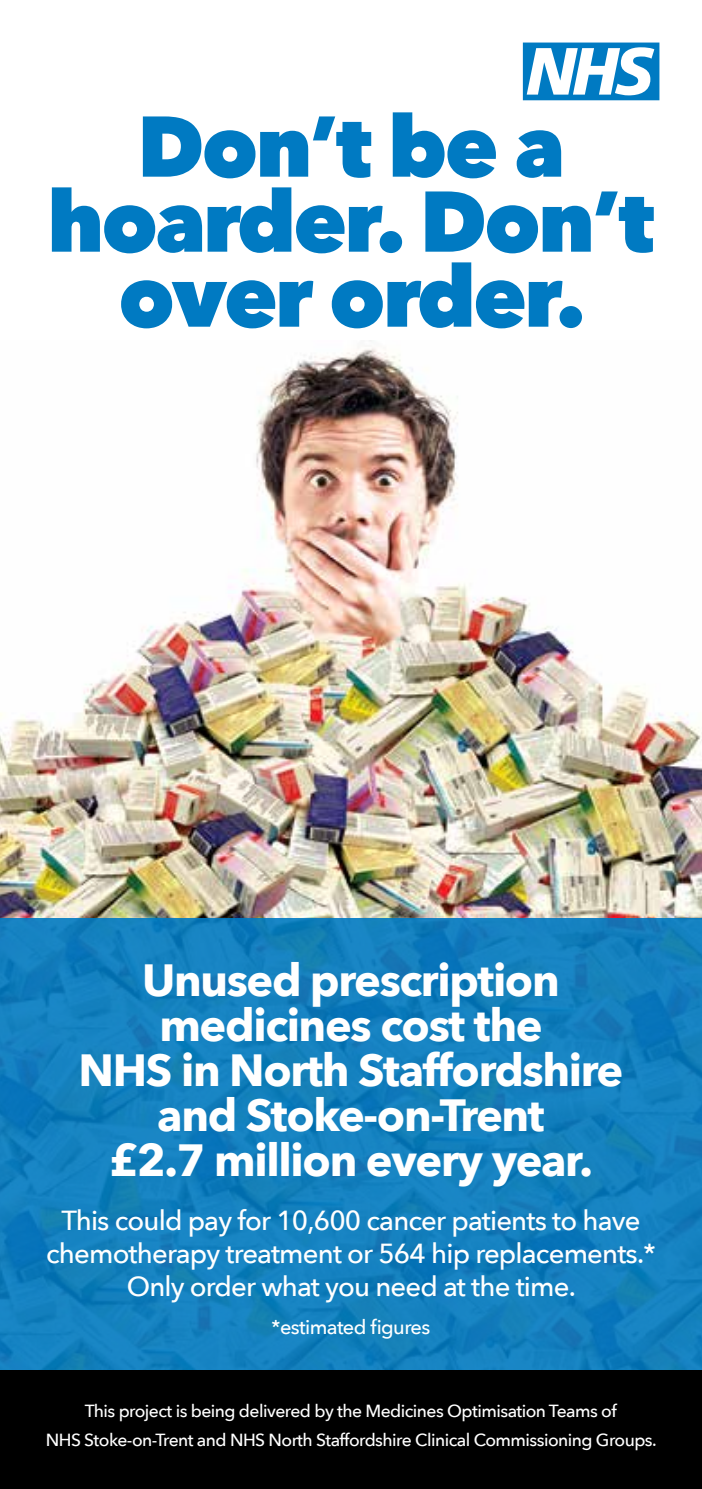
<style>
.page{position:relative;width:702px;height:1489px;background:#fff}
.page>*{position:absolute;margin:0;border:0;box-sizing:border-box;transform-origin:0 0}
.t1{font:800 85px/75px "Avenir Next";letter-spacing:-.03em;color:#007ac2;text-align:center}
.t2{font:700 45px/45px "Avenir Next";letter-spacing:-.03em;color:#fff;text-align:center}
.t3{font:500 27.5px/33px "Avenir Next";letter-spacing:-.03em;color:#fff;text-align:center}
.t4{font:500 20px "Avenir Next";letter-spacing:-.03em;color:#fff}
.t5{font:500 17.5px/29.5px "Avenir Next";letter-spacing:-.03em;color:#fff;text-align:center}
</style>
<div class="page">
<img style="left:0;top:348px;width:702px;height:570px">
<svg style="left:0;top:918px;width:702px;height:451px;background:#127fbd"></svg>
<svg style="left:523px;top:43px;width:136px;height:57px"></svg>
<div style="left:0;top:1369px;width:702px;height:119px;background:#000"></div>
<h1 class="t1" style="left:47px;top:108px;width:608px">Don’t be a hoarder. Don’t over order.</h1>
<h2 class="t2" style="left:79px;top:956px;width:546px">Unused prescription medicines cost the<br>NHS in North Staffordshire and Stoke-on-Trent<br>£2.7 million every year.</h2>
<h3 class="t3" style="left:46px;top:1203px;width:611px">This could pay for 10,600 cancer patients to have chemotherapy treatment or 564 hip replacements.*<br>Only order what you need at the time.</h3>
<p class="t4" style="left:271px;top:1310px;width:160px">*estimated figures</p>
<p class="t5" style="left:46px;top:1395px;width:612px">This project is being delivered by the Medicines Optimisation Teams of<br>NHS Stoke-on-Trent and NHS North Staffordshire Clinical Commissioning Groups.</p>
</div>
